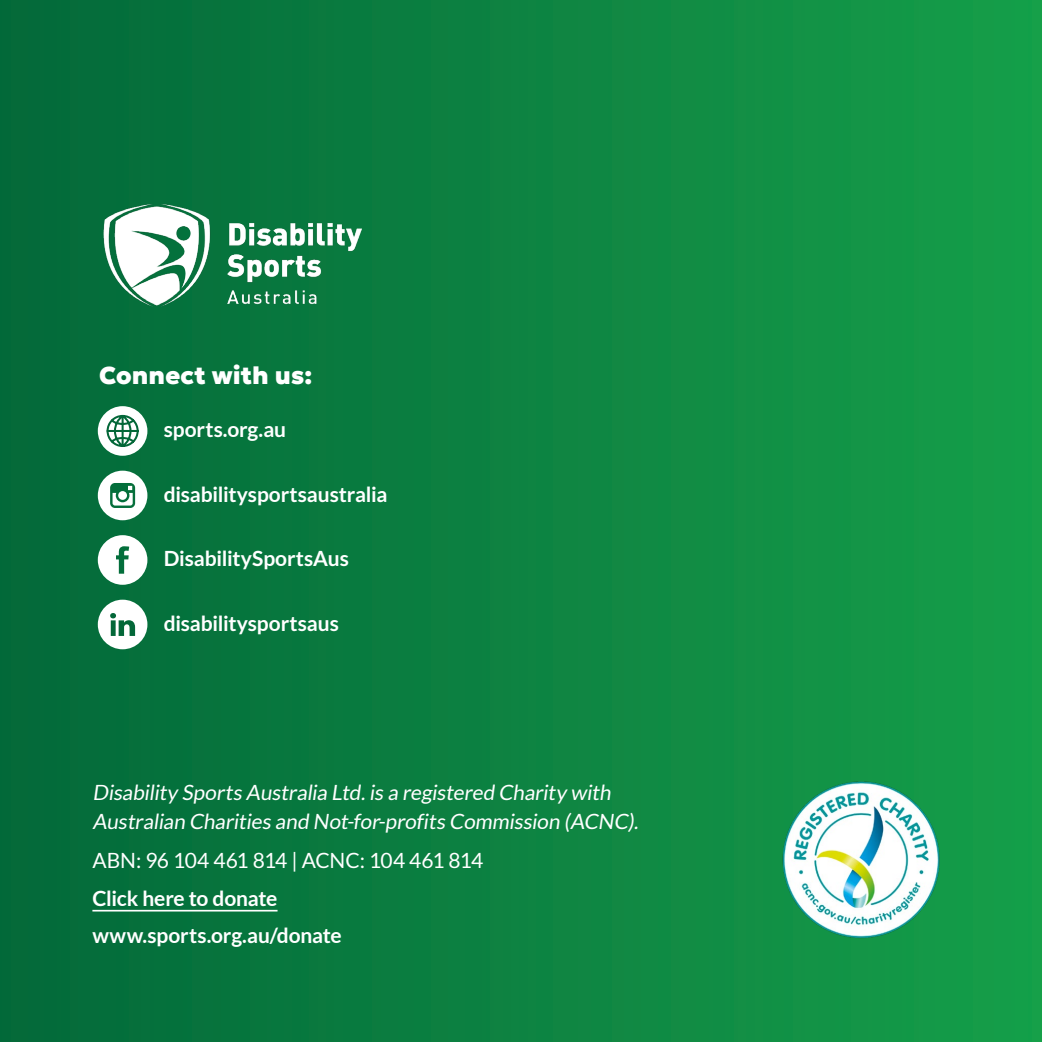
<style>
.page{position:relative;width:1042px;height:1042px;background:#fff}
.page>*{position:absolute;margin:0;border:0;box-sizing:border-box;transform-origin:0 0}
.t1{font:900 24.5px "Geologica Roman";letter-spacing:.005em;color:#fff}
.t2{font:21px/28.9px "Lato";letter-spacing:-.03em;color:#fff}
.t3{font:700 21px/36.2px "Lato";letter-spacing:-.005em;color:#fff}
</style>
<div class="page">
<div style="left:0;top:0;width:1042px;height:1042px;background:linear-gradient(to right,#036839,#169f49)"></div>
<img style="left:781px;top:771px;width:176px;height:182px">
<hr style="left:92px;top:910px;width:185px;height:1px;background:#fff">
<img style="left:99px;top:198px;width:271px;height:113px">
<div style="left:98px;top:406px;width:49px;height:50px;background:#fff;border-radius:50%"></div>
<svg style="left:106px;top:413px;width:34px;height:36px"></svg>
<svg style="left:98px;top:471px;width:49px;height:49px"></svg>
<svg style="left:98px;top:535px;width:49px;height:50px"></svg>
<div style="left:98px;top:600px;width:49px;height:49px;background:#fff;border-radius:50%"></div>
<svg style="left:110px;top:613px;width:25px;height:23px"></svg>
<p class="t1" style="left:99px;top:353px;width:215px">Connect with us:</p>
<p class="t3" style="left:164px;top:411px;width:124px">sports.org.au</p>
<p class="t3" style="left:164px;top:476px;width:225px">disabilitysportsaustralia</p>
<p class="t3" style="left:164px;top:540px;width:187px">DisabilitySportsAus</p>
<p class="t3" style="left:164px;top:605px;width:177px">disabilitysportsaus</p>
<p class="t2" style="left:92px;top:777px;width:550px">Disability Sports Australia Ltd.is a registered Charity with<br>Australian Charities and Not-for-profits Commission (ACNC).</p>
<p class="t2" style="left:92px;top:845px;width:392px">ABN: 96 104 461 814 | ACNC: 104 461 814</p>
<p class="t3" style="left:92px;top:880px;width:251px">Click here to donate www.sports.org.au/donate</p>
</div>
